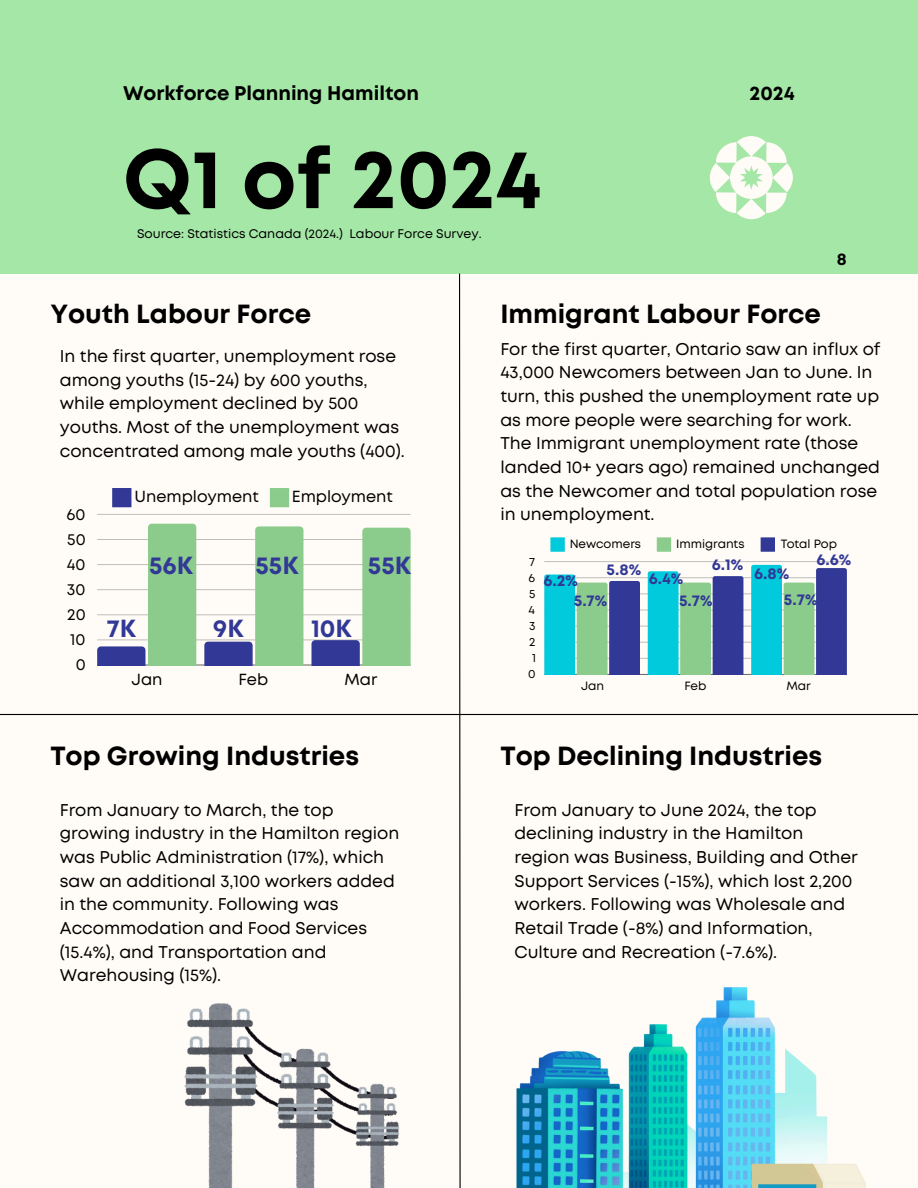
<style>
.page{position:relative;width:918px;height:1188px;background:#fffbf6}
.page>*{position:absolute;margin:0;border:0;box-sizing:border-box;transform-origin:0 0}
.t1{font:700 83.55px "Mont";color:#000}
.t2{font:700 26.25px "Mont";color:#000}
.t3{font:700 24.75px "Mont";color:#313896}
.t4{font:700 19.8px "Mont";color:#000}
.t5{font:16.95px/23.7px "Mont";color:#000}
.t6{font:700 16.95px "Mont";color:#000}
.t7{font:16.05px "Mont";color:#000}
.t8{font:700 15.75px "Mont";color:#313896}
.t9{font:12.45px "Mont";color:#000}
.t10{font:12px "Mont";color:#000}
</style>
<div class="page">
<div style="left:0;top:0;width:918px;height:274px;background:#a5e7a6"></div>
<hr style="left:0;top:714px;width:918px;height:1px;background:#000">
<svg style="left:709px;top:136px;width:84px;height:84px"></svg>
<svg style="left:458px;top:273px;width:3px;height:915px"></svg>
<img style="left:185px;top:1003px;width:214px;height:185px">
<img style="left:516px;top:987px;width:349px;height:201px">
<div style="left:112px;top:488px;width:19px;height:19px;background:#313896"></div>
<div style="left:270px;top:488px;width:19px;height:19px;background:#8bcc8c"></div>
<hr style="left:97px;top:665px;width:314px;height:1px;background:#000;opacity:.6">
<hr style="left:97px;top:640px;width:314px;height:1px;background:#000;opacity:.25">
<hr style="left:97px;top:615px;width:314px;height:1px;background:#000;opacity:.25">
<hr style="left:97px;top:589px;width:314px;height:1px;background:#000;opacity:.25">
<hr style="left:97px;top:564px;width:314px;height:1px;background:#000;opacity:.25">
<hr style="left:97px;top:539px;width:314px;height:1px;background:#000;opacity:.25">
<hr style="left:97px;top:514px;width:314px;height:1px;background:#c7c3bf">
<svg style="left:97px;top:524px;width:99px;height:141px"></svg>
<svg style="left:204px;top:526px;width:99px;height:139px"></svg>
<svg style="left:312px;top:528px;width:99px;height:137px"></svg>
<svg style="left:550px;top:537px;width:15px;height:15px"></svg>
<svg style="left:657px;top:537px;width:14px;height:15px"></svg>
<svg style="left:761px;top:537px;width:14px;height:15px"></svg>
<hr style="left:544px;top:674px;width:303px;height:1px;background:#000;opacity:.6">
<hr style="left:544px;top:658px;width:303px;height:1px;background:#000;opacity:.25">
<hr style="left:544px;top:642px;width:303px;height:1px;background:#000;opacity:.25">
<hr style="left:544px;top:626px;width:303px;height:1px;background:#000;opacity:.25">
<hr style="left:544px;top:610px;width:303px;height:1px;background:#000;opacity:.25">
<hr style="left:544px;top:594px;width:303px;height:1px;background:#000;opacity:.25">
<hr style="left:544px;top:577px;width:303px;height:1px;background:#000;opacity:.25">
<hr style="left:544px;top:561px;width:303px;height:1px;background:#c7c3bf">
<svg style="left:544px;top:575px;width:96px;height:99px;background:#4ca3b1"></svg>
<svg style="left:648px;top:571px;width:95px;height:103px;background:#4ca2b1"></svg>
<svg style="left:751px;top:565px;width:96px;height:109px;background:#4da2b3"></svg>
<p class="t4" style="left:123px;top:86px;width:298px">Workforce Planning Hamilton</p>
<h1 class="t4" style="left:750px;top:86px;width:47px">2024</h1>
<p class="t1" style="left:123px;top:148px;width:420px">Q1 of 2024</p>
<h2 class="t9" style="left:137px;top:229px;width:346px">Source: Statistics Canada (2024.) Labour Force Survey.</h2>
<p class="t2" style="left:50px;top:304px;width:262px">Youth Labour Force</p>
<h3 class="t2" style="left:500px;top:304px;width:322px">Immigrant Labour Force</h3>
<h2 class="t6" style="left:837px;top:253px;width:11px">8</h2>
<h2 class="t5" style="left:60px;top:346px;width:346px">In the first quarter, unemployment rose among youths (15-24) by 600 youths, while employment declined by 500 youths. Most of the unemployment was concentrated among male youths (400).</h2>
<p class="t7" style="left:67px;top:508px;width:20px">60</p>
<p class="t7" style="left:135px;top:490px;width:126px">Unemployment</p>
<p class="t7" style="left:292px;top:490px;width:102px">Employment</p>
<h2 class="t5" style="left:500px;top:338px;width:382px">For the first quarter, Ontario saw an influx of 43,000 Newcomers between Jan to June. In turn, this pushed the unemployment rate up as more people were searching for work.<br>The Immigrant unemployment rate (those landed 10+ years ago) remained unchanged as the Newcomer and total population rose in unemployment.</h2>
<p class="t7" style="left:67px;top:533px;width:20px">50</p>
<p class="t10" style="left:570px;top:539px;width:73px">Newcomers</p>
<p class="t10" style="left:676px;top:539px;width:70px">Immigrants</p>
<p class="t10" style="left:781px;top:539px;width:58px">Total Pop</p>
<p class="t7" style="left:67px;top:558px;width:20px">40</p>
<p class="t7" style="left:67px;top:583px;width:20px">30</p>
<p class="t7" style="left:67px;top:608px;width:20px">20</p>
<p class="t7" style="left:70px;top:634px;width:17px">10</p>
<h5 class="t3" style="left:149px;top:556px;width:45px">56K</h5>
<h5 class="t3" style="left:255px;top:556px;width:45px">55K</h5>
<h5 class="t3" style="left:368px;top:556px;width:45px">55K</h5>
<h2 class="t3" style="left:107px;top:619px;width:31px">7K</h2>
<h5 class="t3" style="left:213px;top:619px;width:32px">9K</h5>
<h5 class="t3" style="left:311px;top:619px;width:42px">10K</h5>
<p class="t10" style="left:529px;top:557px;width:7px">7</p>
<p class="t10" style="left:528px;top:573px;width:8px">6</p>
<p class="t10" style="left:529px;top:589px;width:8px">5</p>
<p class="t10" style="left:529px;top:605px;width:8px">4</p>
<p class="t10" style="left:529px;top:621px;width:8px">3</p>
<p class="t10" style="left:529px;top:637px;width:8px">2</p>
<h6 class="t8" style="left:607px;top:564px;width:36px">5.8%</h6>
<h6 class="t8" style="left:712px;top:558px;width:33px">6.1%</h6>
<p class="t8" style="left:817px;top:553px;width:36px">6.6%</p>
<h5 class="t8" style="left:544px;top:575px;width:36px">6.2%</h5>
<h5 class="t8" style="left:649px;top:573px;width:36px">6.4%</h5>
<h5 class="t8" style="left:754px;top:567px;width:37px">6.8%</h5>
<h5 class="t8" style="left:574px;top:595px;width:35px">5.7%</h5>
<h3 class="t8" style="left:679px;top:595px;width:35px">5.7%</h3>
<h3 class="t8" style="left:784px;top:594px;width:35px">5.7%</h3>
<p class="t7" style="left:76px;top:659px;width:11px">0</p>
<p class="t7" style="left:132px;top:674px;width:32px">Jan</p>
<p class="t7" style="left:239px;top:674px;width:31px">Feb</p>
<p class="t7" style="left:345px;top:674px;width:34px">Mar</p>
<p class="t10" style="left:532px;top:654px;width:5px">1</p>
<p class="t10" style="left:528px;top:670px;width:9px">0</p>
<p class="t10" style="left:581px;top:681px;width:25px">Jan</p>
<p class="t10" style="left:684px;top:681px;width:24px">Feb</p>
<p class="t10" style="left:786px;top:681px;width:26px">Mar</p>
<h3 class="t2" style="left:50px;top:746px;width:310px">Top Growing Industries</h3>
<h6 class="t2" style="left:500px;top:746px;width:323px">Top Declining Industries</h6>
<h6 class="t5" style="left:60px;top:799px;width:341px">From January to March, the top growing industry in the Hamilton region was Public Administration (17%), which saw an additional 3,100 workers added in the community. Following was Accommodation and Food Services (15.4%), and Transportation and Warehousing (15%).</h6>
<h2 class="t5" style="left:515px;top:799px;width:345px">From January to June 2024, the top declining industry in the Hamilton region was Business, Building and Other Support Services (-15%), which lost 2,200 workers. Following was Wholesale and Retail Trade (-8%) and Information, Culture and Recreation (-7.6%).</h2>
</div>
